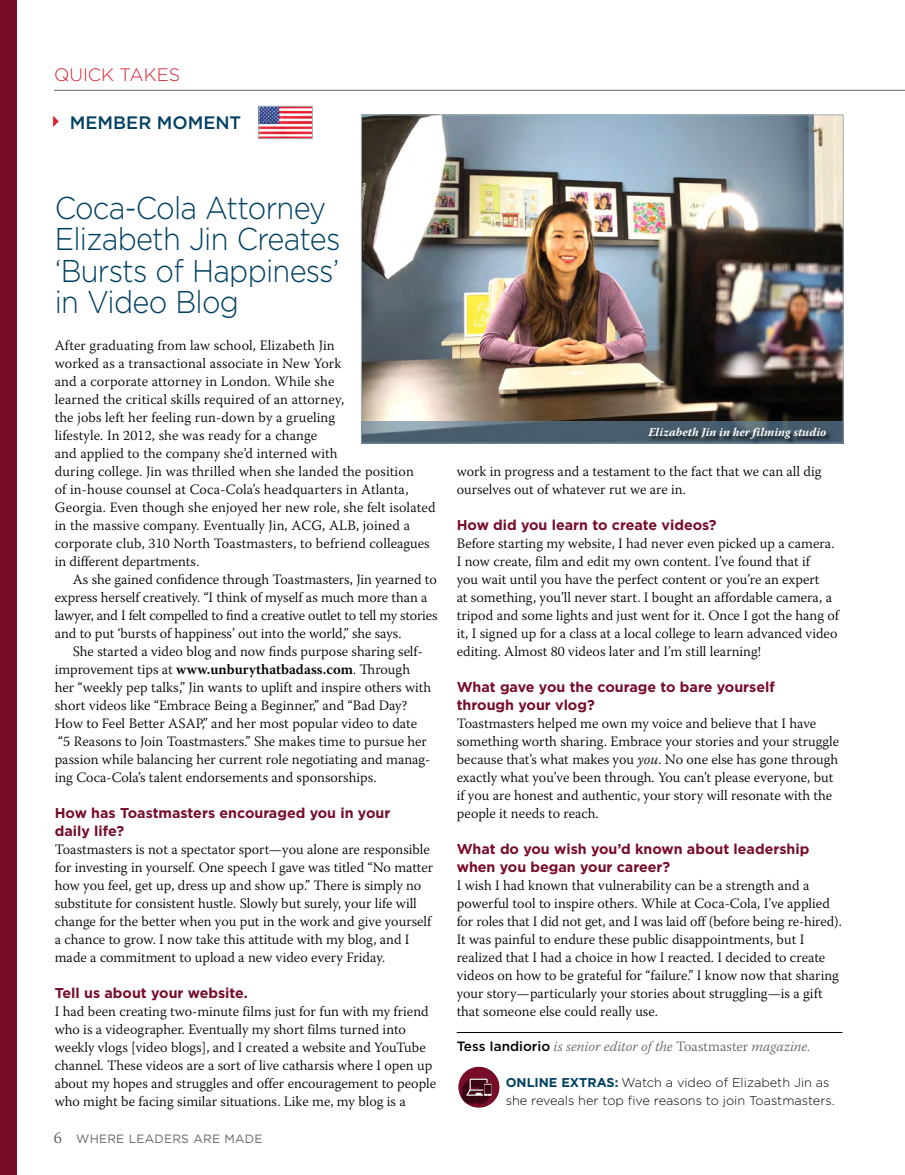
<style>
.page{position:relative;width:905px;height:1175px;background:#fff}
.page>*{position:absolute;margin:0;border:0;box-sizing:border-box;transform-origin:0 0}
.t1{font:300 31.5px/31.5px "Gotham";letter-spacing:-.025em;color:#004062;scale:.92 1}
.t2{font:500 18px "Gotham";color:#004062}
.t3{font:300 18px "Gotham";color:#d82231}
.t4{font:300 14.25px/18px "Warnock Pro";color:#000}
.t5{font:700 14.25px/18px "Gotham";color:#770d29}
.t6{font:italic 300 14.25px "Warnock Pro";color:#636466}
.t7{font:300 12.75px/18px "Gotham";color:#000}
.t8{font:italic 700 12px "Warnock Pro";color:#fff}
.t9{font:12px "Gotham";letter-spacing:.02em;color:#636466}
.s1{color:#d82231}
.s2{font-weight:600}
.s3{font-family:"Warnock Pro";font-weight:300;font-size:16.5px;color:#58595b}
.s4{font-style:italic}
.s5{font-family:"Gotham";font-weight:500;font-style:normal;font-size:13.5px;color:#000}
.s6{font-style:normal}
.s7{font-weight:700;color:#004062}
</style>
<div class="page">
<hr style="left:54px;top:90px;width:850px;height:1px;background:#636466">
<div style="left:0;top:0;width:17px;height:1174px;background:#770d29"></div>
<hr style="left:456px;top:1032px;width:386px;height:1px;background:#000">
<div style="left:458px;top:1066px;width:41px;height:41px;background:#770d29;border-radius:50%"></div>
<svg style="left:458px;top:1078px;width:33px;height:26px"></svg>
<img style="left:261px;top:108px;width:50px;height:29px">
<div style="left:259px;top:106px;width:54px;height:33px;border:1px solid #a5b7ba"></div>
<img style="left:363px;top:116px;width:478px;height:305px">
<svg style="left:361px;top:421px;width:482px;height:22px;background:#546877"></svg>
<div style="left:648px;top:428px;width:183px;height:17px;background:#000;opacity:.75"></div>
<p class="t3" style="left:54px;top:63px;width:128px">QUICK TAKES</p>
<p class="t2" style="left:46px;top:111px;width:196px"><span class="s1">✔</span> MEMBER MOMENT</p>
<h1 class="t1" style="left:55px;top:191px;width:312px">Coca-Cola Attorney<br>Elizabeth Jin Creates ‘Bursts of Happiness’ in Video Blog</h1>
<p class="t4" style="left:55px;top:336px;width:382px">After graduating from law school, Elizabeth Jin<br>worked as a transactional associate in New York<br>and a corporate attorney in London. While she<br>learned the critical skills required of an attorney,<br>the jobs left her feeling run-down by a grueling<br>lifestyle. In 2012, she was ready for a change<br>and applied to the company she’d interned with<br>during college. Jin was thrilled when she landed the position<br>of in-house counsel at Coca-Cola’s headquarters in Atlanta, Georgia. Even though she enjoyed her new role, she felt isolated in the massive company. Eventually Jin, ACG, ALB, joined a corporate club, 310 North Toastmasters, to befriend colleagues in different departments.</p>
<p class="t4" style="left:55px;top:570px;width:384px;text-indent:18px">As she gained confidence through Toastmasters, Jin yearned to express herself creatively. “I think of myself as much more than a lawyer, and I felt compelled to find a creative outlet to tell my stories and to put ‘bursts of happiness’ out into the world,” she says.</p>
<p class="t4" style="left:55px;top:642px;width:378px;text-indent:18px">She started a video blog and now finds purpose sharing self&shy;improvement tips at <span class="s2">www.unburythatbadass.com</span>. Through her “weekly pep talks,” Jin wants to uplift and inspire others with short videos like “Embrace Being a Beginner,” and “Bad Day?<br>How to Feel Better ASAP,” and her most popular video to date “5 Reasons to Join Toastmasters.” She makes time to pursue her passion while balancing her current role negotiating and manag&shy;ing Coca-Cola’s talent endorsements and sponsorships.</p>
<p class="t5" style="left:55px;top:804px;width:337px">How has Toastmasters encouraged you in your daily life?</p>
<p class="t4" style="left:55px;top:840px;width:380px">Toastmasters is not a spectator sport—you alone are responsible for investing in yourself. One speech I gave was titled “No matter how you feel, get up, dress up and show up.” There is simply no substitute for consistent hustle. Slowly but surely, your life will change for the better when you put in the work and give yourself a chance to grow. I now take this attitude with my blog, and I made a commitment to upload a new video every Friday.</p>
<p class="t5" style="left:55px;top:984px;width:195px">Tell us about your website.</p>
<p class="t4" style="left:55px;top:1002px;width:383px">I had been creating two-minute films just for fun with my friend who is a videographer. Eventually my short films turned into weekly vlogs [video blogs], and I created a website and YouTube channel. These videos are a sort of live catharsis where I open up about my hopes and struggles and offer encouragement to people who might be facing similar situations. Like me, my blog is a</p>
<p class="t9" style="left:54px;top:1131px;width:210px"><span class="s3">6</span> WHERE LEADERS ARE MADE</p>
<p class="t8" style="left:648px;top:425px;width:179px">Elizabeth Jin in her filming studio</p>
<p class="t4" style="left:456px;top:462px;width:366px">work in progress and a testament to the fact that we can all dig ourselves out of whatever rut we are in.</p>
<p class="t5" style="left:456px;top:516px;width:261px">How did you learn to create videos?</p>
<p class="t4" style="left:456px;top:534px;width:384px">Before starting my website, I had never even picked up a camera.<br>I now create, film and edit my own content. I’ve found that if<br>you wait until you have the perfect content or you’re an expert<br>at something, you’ll never start. I bought an affordable camera, a tripod and some lights and just went for it. Once I got the hang of it, I signed up for a class at a local college to learn advanced video editing. Almost 80 videos later and I’m still learning!</p>
<p class="t5" style="left:456px;top:678px;width:319px">What gave you the courage to bare yourself through your vlog?</p>
<p class="t4" style="left:456px;top:714px;width:384px">Toastmasters helped me own my voice and believe that I have something worth sharing. Embrace your stories and your struggle because that’s what makes you <span class="s4">you</span>. No one else has gone through exactly what you’ve been through. You can’t please everyone, but if you are honest and authentic, your story will resonate with the people it needs to reach.</p>
<p class="t5" style="left:456px;top:840px;width:354px">What do you wish you’d known about leadership when you began your career?</p>
<p class="t4" style="left:456px;top:876px;width:386px">I wish I had known that vulnerability can be a strength and a powerful tool to inspire others. While at Coca-Cola, I’ve applied for roles that I did not get, and I was laid off (before being re-hired).<br>It was painful to endure these public disappointments, but I realized that I had a choice in how I reacted. I decided to create videos on how to be grateful for “failure.” I know now that sharing your story—particularly your stories about struggling—is a gift that someone else could really use.</p>
<p class="t6" style="left:456px;top:1037px;width:355px"><span class="s5">Tess Iandiorio</span> is senior editor of the <span class="s6">Toastmaster</span> magazine.</p>
<p class="t7" style="left:506px;top:1073px;width:330px"><span class="s7">ONLINE EXTRAS:</span> Watch a video of Elizabeth Jin as she reveals her top five reasons to join Toastmasters.</p>
</div>
